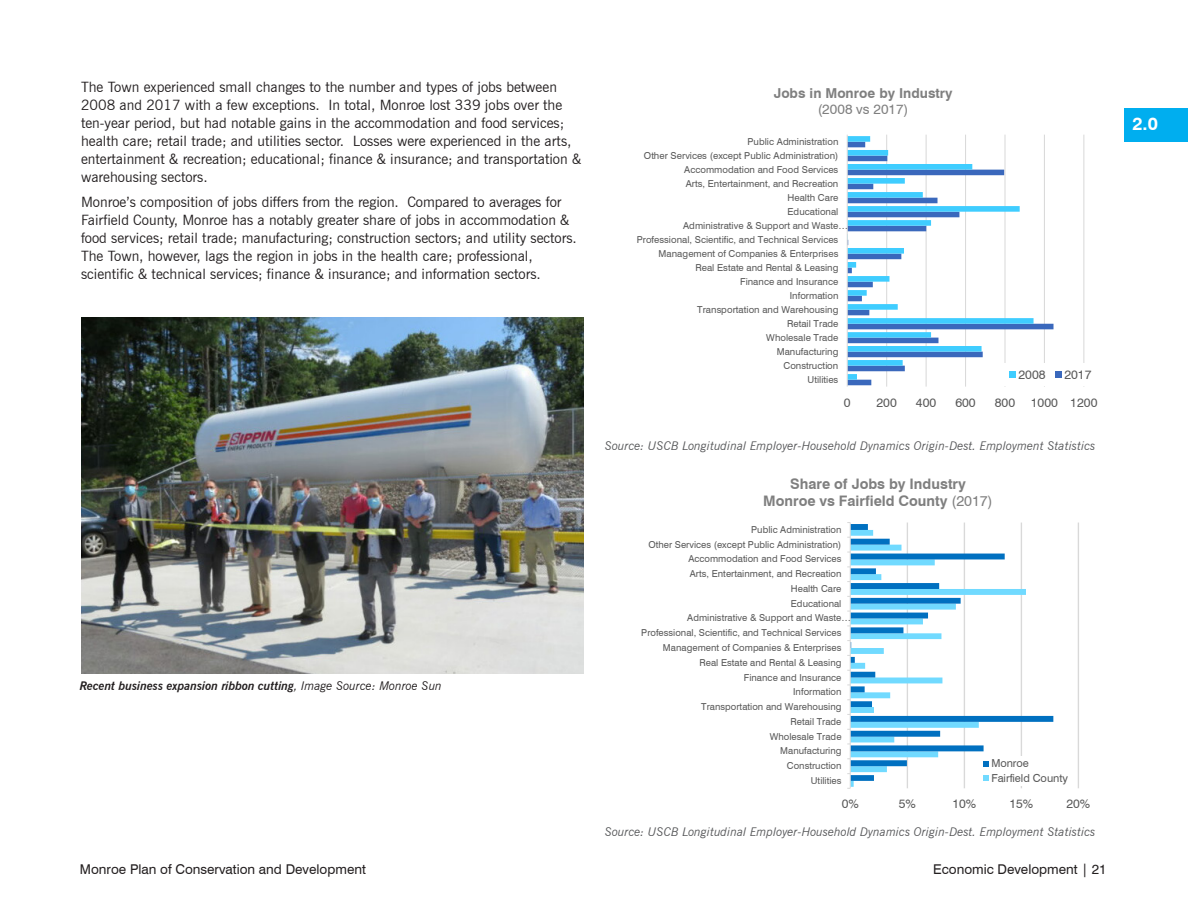
<style>
.page{position:relative;width:1188px;height:918px;background:#fff}
.page>*{position:absolute;margin:0;border:0;box-sizing:border-box;transform-origin:0 0}
.t1{font:700 18px "Swiss 721 BT";color:#fff}
.t2{font:700 14.55px/17.2px "Swiss 721 BT";color:#7f7f7f;text-align:center}
.t3{font:14.25px/18px "News Gothic BT";color:#231f20}
.t4{font:700 13.65px/16.5px "Swiss 721 BT";color:#7f7f7f;text-align:center}
.t5{font:13.5px "Swiss 721 BT";color:#231f20}
.t6{font:12.45px "Swiss 721 BT";color:#595959}
.t7{font:12.3px "Swiss 721 BT";color:#595959}
.t8{font:italic 12px "News Gothic BT";color:#57585a}
.t9{font:italic 700 12px "News Gothic BT";color:#231f20}
.t10{font:11.1px/14.7px "Swiss 721 BT";color:#595959}
.t11{font:9.6px "Swiss 721 BT";color:#595959}
.s1{font-weight:400}
</style>
<div class="page">
<div style="left:1124px;top:108px;width:64px;height:33px;background:#00aeef"></div>
<svg style="left:847px;top:522px;width:232px;height:267px"></svg>
<svg style="left:846px;top:134px;width:239px;height:253px"></svg>
<img style="left:81px;top:318px;width:502px;height:356px">
<p class="t3" style="left:81px;top:78px;width:502px">The Town experienced small changes to the number and types of jobs between 2008 and 2017 with a few exceptions. In total, Monroe lost 339 jobs over the ten-year period, but had notable gains in the accommodation and food services; health care; retail trade; and utilities sector. Losses were experienced in the arts, entertainment &amp; recreation; educational; finance &amp; insurance; and transportation &amp; warehousing sectors.</p>
<p class="t3" style="left:81px;top:192px;width:497px">Monroe’s composition of jobs differs from the region. Compared to averages for Fairfield County, Monroe has a notably greater share of jobs in accommodation &amp; food services; retail trade; manufacturing; construction sectors; and utility sectors.<br>The Town, however, lags the region in jobs in the health care; professional, scientific &amp; technical services; finance &amp; insurance; and information sectors.</p>
<p class="t9" style="left:80px;top:679px;width:363px">Recent business expansion ribbon cutting<span class="s1">, Image Source: Monroe Sun</span></p>
<p class="t4" style="left:774px;top:84px;width:180px">Jobs in Monroe by Industry <span class="s1">(2008 vs 2017)</span></p>
<p class="t11" style="left:748px;top:135px;width:92px">Public Administration</p>
<p class="t11" style="left:644px;top:149px;width:196px">Other Services (except Public Administration)</p>
<p class="t11" style="left:684px;top:163px;width:156px">Accommodation and Food Services</p>
<p class="t11" style="left:686px;top:177px;width:154px">Arts, Entertainment, and Recreation</p>
<p class="t11" style="left:787px;top:191px;width:52px">Health Care</p>
<p class="t11" style="left:788px;top:205px;width:52px">Educational</p>
<p class="t11" style="left:683px;top:219px;width:166px">Administrative &amp; Support and Waste…</p>
<p class="t11" style="left:637px;top:233px;width:203px">Professional, Scientific, and Technical Services</p>
<p class="t11" style="left:659px;top:247px;width:181px">Management of Companies &amp; Enterprises</p>
<p class="t11" style="left:695px;top:261px;width:144px">Real Estate and Rental &amp; Leasing</p>
<p class="t11" style="left:740px;top:275px;width:100px">Finance and Insurance</p>
<p class="t11" style="left:790px;top:289px;width:50px">Information</p>
<p class="t11" style="left:697px;top:303px;width:143px">Transportation and Warehousing</p>
<p class="t11" style="left:787px;top:317px;width:53px">Retail Trade</p>
<p class="t11" style="left:766px;top:331px;width:74px">Wholesale Trade</p>
<p class="t11" style="left:777px;top:345px;width:63px">Manufacturing</p>
<p class="t11" style="left:783px;top:359px;width:56px">Construction</p>
<p class="t11" style="left:808px;top:373px;width:32px">Utilities</p>
<p class="t6" style="left:1018px;top:367px;width:29px">2008</p>
<p class="t6" style="left:1064px;top:367px;width:29px">2017</p>
<p class="t6" style="left:844px;top:395px;width:8px">0</p>
<p class="t6" style="left:877px;top:395px;width:22px">200</p>
<p class="t6" style="left:916px;top:395px;width:22px">400</p>
<p class="t6" style="left:955px;top:395px;width:22px">600</p>
<p class="t6" style="left:995px;top:395px;width:22px">800</p>
<p class="t6" style="left:1031px;top:395px;width:68px">1000 1200</p>
<p class="t8" style="left:605px;top:438px;width:492px">Source: USCB Longitudinal Employer-Household Dynamics Origin-Dest. Employment Statistics</p>
<p class="t2" style="left:763px;top:475px;width:231px">Share of Jobs by Industry<br>Monroe vs Fairfield County <span class="s1">(2017)</span></p>
<p class="t11" style="left:751px;top:524px;width:92px">Public Administration</p>
<p class="t11" style="left:648px;top:538px;width:195px">Other Services (except Public Administration)</p>
<p class="t11" style="left:688px;top:553px;width:154px">Accommodation and Food Services</p>
<p class="t11" style="left:690px;top:568px;width:153px">Arts, Entertainment, and Recreation</p>
<p class="t11" style="left:791px;top:583px;width:52px">Health Care</p>
<p class="t11" style="left:791px;top:597px;width:52px">Educational</p>
<p class="t11" style="left:687px;top:612px;width:165px">Administrative &amp; Support and Waste…</p>
<p class="t11" style="left:641px;top:627px;width:202px">Professional, Scientific, and Technical Services</p>
<p class="t11" style="left:663px;top:642px;width:180px">Management of Companies &amp; Enterprises</p>
<p class="t11" style="left:699px;top:657px;width:143px">Real Estate and Rental &amp; Leasing</p>
<p class="t11" style="left:744px;top:671px;width:99px">Finance and Insurance</p>
<p class="t11" style="left:793px;top:686px;width:50px">Information</p>
<p class="t11" style="left:701px;top:701px;width:142px">Transportation and Warehousing</p>
<p class="t11" style="left:790px;top:716px;width:53px">Retail Trade</p>
<p class="t11" style="left:770px;top:730px;width:73px">Wholesale Trade</p>
<p class="t11" style="left:780px;top:745px;width:63px">Manufacturing</p>
<p class="t11" style="left:787px;top:760px;width:56px">Construction</p>
<p class="t11" style="left:811px;top:775px;width:32px">Utilities</p>
<p class="t10" style="left:991px;top:756px;width:78px">Monroe<br>Fairfield County</p>
<p class="t7" style="left:842px;top:796px;width:19px">0%</p>
<p class="t7" style="left:899px;top:796px;width:19px">5%</p>
<p class="t7" style="left:952px;top:796px;width:25px">10%</p>
<p class="t7" style="left:1009px;top:796px;width:25px">15%</p>
<p class="t7" style="left:1066px;top:796px;width:25px">20%</p>
<p class="t8" style="left:605px;top:824px;width:492px">Source: USCB Longitudinal Employer-Household Dynamics Origin-Dest. Employment Statistics</p>
<h3 class="t5" style="left:80px;top:861px;width:287px">Monroe Plan of Conservation and Development</h3>
<h3 class="t5" style="left:933px;top:861px;width:175px">Economic Development | 21</h3>
<h1 class="t1" style="left:1132px;top:113px;width:27px">2.0</h1>
</div>
